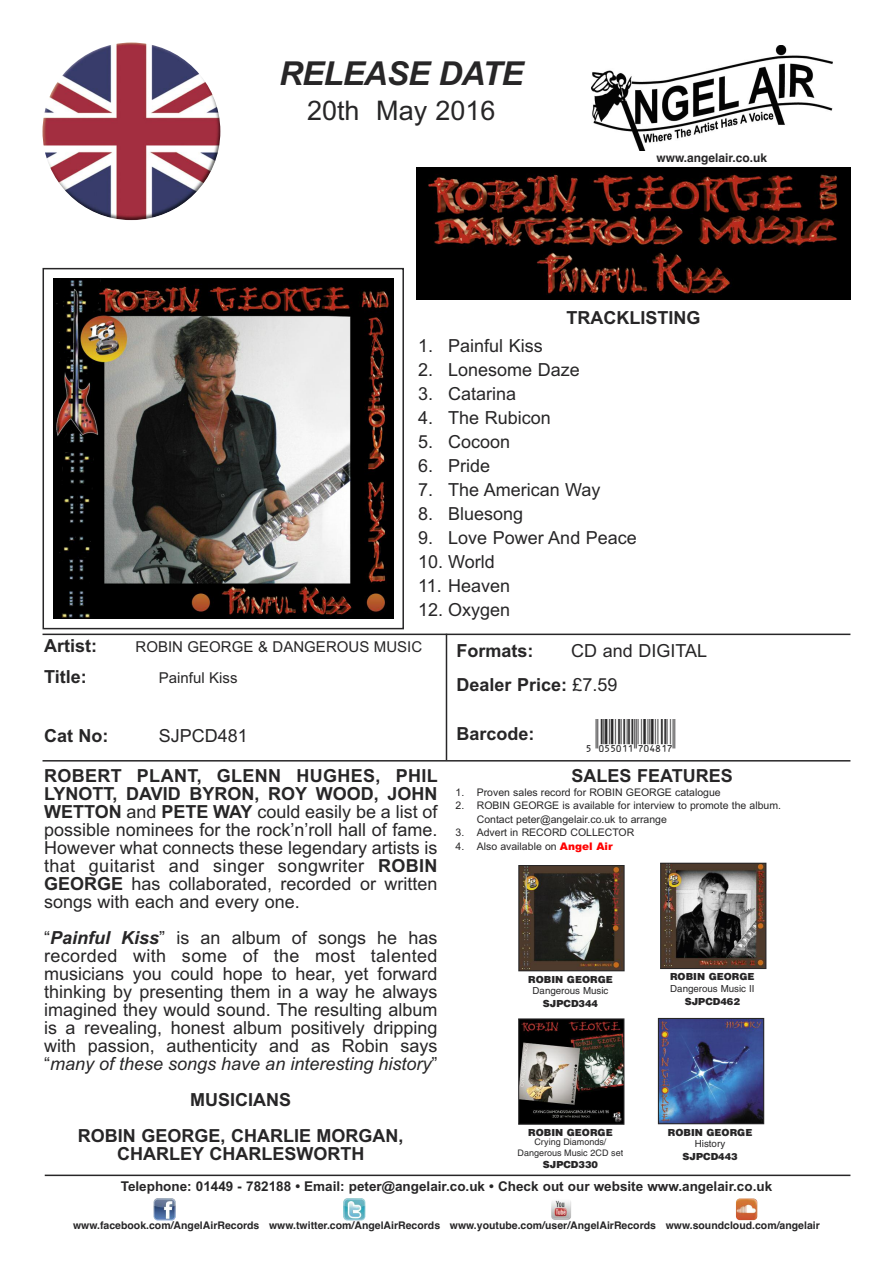
<style>
.page{position:relative;width:893px;height:1263px;background:#fff}
.page>*{position:absolute;margin:0;border:0;box-sizing:border-box;transform-origin:0 0}
.t1{font:33px "Upc Half";color:#272627}
.t2{font:italic 700 33px "Arial";letter-spacing:-.025em;color:#272627}
.t3{font:27px "Arial";color:#272627}
.t4{font:18px/18px "Arial";color:#272627;text-align:justify}
.t5{font:700 18px/36px "Arial";color:#272627;text-align:center}
.t6{font:15px "Arial";color:#272627}
.t7{font:700 13.5px "Arial";color:#272627}
.t8{font:700 12px "Helvetica";color:#272627}
.t9{font:10.5px/13.5px "Arial";color:#272627}
.t10{font:700 10.5px "Helvetica";color:#272627}
.t11{font:900 9.75px "Helvetica";color:#272627}
.t12{font:9.75px "Helvetica";color:#272627}
.t13{font:9px/10.2px "Helvetica";color:#272627;text-align:center}
.s1{font-weight:700}
.s2{font-weight:700;font-style:italic}
.s3{font-style:italic}
.s4{font-weight:900;color:#f00}
</style>
<div class="page">
<hr style="left:43px;top:634px;width:807px;height:1px;background:#272627">
<hr style="left:43px;top:760px;width:807px;height:1px;background:#272627">
<hr style="left:446px;top:634px;width:1px;height:126px;background:#272627">
<hr style="left:45px;top:1174px;width:805px;height:2px;background:#272627">
<div style="left:43px;top:268px;width:361px;height:361px;border:2px solid #272627"></div>
<img style="left:43px;top:43px;width:177px;height:177px;border-radius:50%">
<img style="left:53px;top:279px;width:340px;height:340px">
<img style="left:417px;top:168px;width:433px;height:131px">
<img style="left:591px;top:46px;width:241px;height:105px">
<img style="left:154px;top:1198px;width:22px;height:22px">
<img style="left:343px;top:1198px;width:22px;height:22px">
<img style="left:551px;top:1199px;width:20px;height:21px;border-radius:3px">
<img style="left:736px;top:1198px;width:21px;height:22px;border-radius:4px">
<img style="left:520px;top:867px;width:103px;height:102px">
<div style="left:518px;top:865px;width:107px;height:106px;border:1px solid #272627"></div>
<img style="left:520px;top:1020px;width:102px;height:103px">
<div style="left:518px;top:1018px;width:106px;height:107px;border:1px solid #272627"></div>
<img style="left:660px;top:1020px;width:102px;height:102px">
<div style="left:658px;top:1018px;width:106px;height:106px;border:1px solid #272627"></div>
<img style="left:662px;top:865px;width:102px;height:102px">
<div style="left:660px;top:863px;width:106px;height:106px;border:1px solid #272627"></div>
<h1 class="t2" style="left:279px;top:54px;width:246px">RELEASE DATE</h1>
<h2 class="t3" style="left:307px;top:95px;width:190px">20th May 2016</h2>
<p class="t8" style="left:656px;top:151px;width:112px">www.angelair.co.uk</p>
<p class="t5" style="left:567px;top:299px;width:135px">TRACKLISTING</p>
<p class="t4" style="left:418px;top:337px;width:126px">1. Painful Kiss</p>
<p class="t4" style="left:418px;top:361px;width:163px">2. Lonesome Daze</p>
<p class="t4" style="left:418px;top:385px;width:100px">3. Catarina</p>
<p class="t4" style="left:418px;top:409px;width:134px">4. The Rubicon</p>
<p class="t4" style="left:418px;top:433px;width:94px">5. Cocoon</p>
<p class="t4" style="left:418px;top:457px;width:74px">6. Pride</p>
<p class="t4" style="left:418px;top:481px;width:184px">7. The American Way</p>
<p class="t4" style="left:418px;top:505px;width:107px">8. Bluesong</p>
<p class="t4" style="left:418px;top:529px;width:220px">9. Love Power And Peace</p>
<p class="t4" style="left:418px;top:553px;width:78px">10. World</p>
<p class="t4" style="left:418px;top:577px;width:94px">11. Heaven</p>
<p class="t4" style="left:418px;top:601px;width:94px">12. Oxygen</p>
<p class="t5" style="left:44px;top:628px;width:54px">Artist:</p>
<p class="t6" style="left:136px;top:638px;width:288px">ROBIN GEORGE &amp; DANGEROUS MUSIC</p>
<p class="t5" style="left:44px;top:658px;width:44px">Title:</p>
<p class="t6" style="left:159px;top:669px;width:80px">Painful Kiss</p>
<p class="t5" style="left:44px;top:717px;width:66px">Cat No:</p>
<p class="t4" style="left:159px;top:726px;width:91px">SJPCD481</p>
<p class="t4" style="left:44px;top:767px;width:395px"><span class="s1">ROBERT PLANT, GLENN HUGHES, PHIL LYNOTT, DAVID BYRON, ROY WOOD, JOHN WETTON</span> and <span class="s1">PETE WAY</span> could easily be a list of possible nominees for the rock’n’roll hall of fame.<br>However what connects these legendary artists is that guitarist and singer songwriter <span class="s1">ROBIN GEORGE</span> has collaborated, recorded or written songs with each and every one.</p>
<p class="t4" style="left:44px;top:929px;width:395px">“<span class="s2">Painful Kiss</span>” is an album of songs he has recorded with some of the most talented musicians you could hope to hear, yet forward thinking by presenting them in a way he always imagined they would sound. The resulting album is a revealing, honest album positively dripping with passion, authenticity and as Robin says “<span class="s3">many of these songs have an interesting history</span>”</p>
<p class="t5" style="left:78px;top:1082px;width:327px">MUSICIANS<br>ROBIN GEORGE, CHARLIE MORGAN,</p>
<p class="t5" style="left:117px;top:1136px;width:249px">CHARLEY CHARLESWORTH</p>
<p class="t4" style="left:456px;top:633px;width:252px;line-height:34.5px;text-indent:115px">CD and DIGITAL<br><span class="s1">Dealer Price:</span> £7.59</p>
<p class="t5" style="left:456px;top:632px;width:79px">Formats:</p>
<p class="t5" style="left:456px;top:716px;width:80px">Barcode:</p>
<h1 class="t1" style="left:587px;top:721px;width:96px">¶xAPPABLy704817z</h1>
<p class="t5" style="left:572px;top:758px;width:163px">SALES FEATURES</p>
<p class="t9" style="left:455px;top:785px;width:267px">1. Proven sales record for ROBIN GEORGE catalogue</p>
<p class="t9" style="left:477px;top:799px;width:306px;text-indent:-21px">2. ROBIN GEORGE is available for interview to promote the album.<br>Contact peter@angelair.co.uk to arrange</p>
<p class="t9" style="left:455px;top:826px;width:180px">3. Advert in RECORD COLLECTOR</p>
<p class="t9" style="left:455px;top:839px;width:159px">4. Also available on <span class="s4">Angel Air</span></p>
<p class="t11" style="left:528px;top:973px;width:86px">ROBIN GEORGE</p>
<p class="t12" style="left:533px;top:987px;width:77px">Dangerous Music</p>
<p class="t11" style="left:543px;top:998px;width:57px">SJPCD344</p>
<p class="t11" style="left:670px;top:971px;width:86px">ROBIN GEORGE</p>
<p class="t12" style="left:670px;top:985px;width:86px">Dangerous Music II</p>
<p class="t11" style="left:685px;top:995px;width:57px">SJPCD462</p>
<p class="t11" style="left:528px;top:1127px;width:86px">ROBIN GEORGE</p>
<p class="t13" style="left:518px;top:1138px;width:107px">Crying Diamonds/<br>Dangerous Music 2CD set</p>
<p class="t11" style="left:543px;top:1159px;width:57px">SJPCD330</p>
<p class="t11" style="left:668px;top:1126px;width:86px">ROBIN GEORGE</p>
<p class="t12" style="left:695px;top:1140px;width:32px">History</p>
<p class="t11" style="left:683px;top:1151px;width:57px">SJPCD443</p>
<p class="t7" style="left:121px;top:1178px;width:653px">Telephone: 01449 - 782188 • Email: peter@angelair.co.uk • Check out our website www.angelair.co.uk</p>
<p class="t10" style="left:73px;top:1219px;width:748px">www.facebook.com/AngelAirRecords www.twitter.com/AngelAirRecords www.youtube.com/user/AngelAirRecords www.soundcloud.com/angelair</p>
</div>
